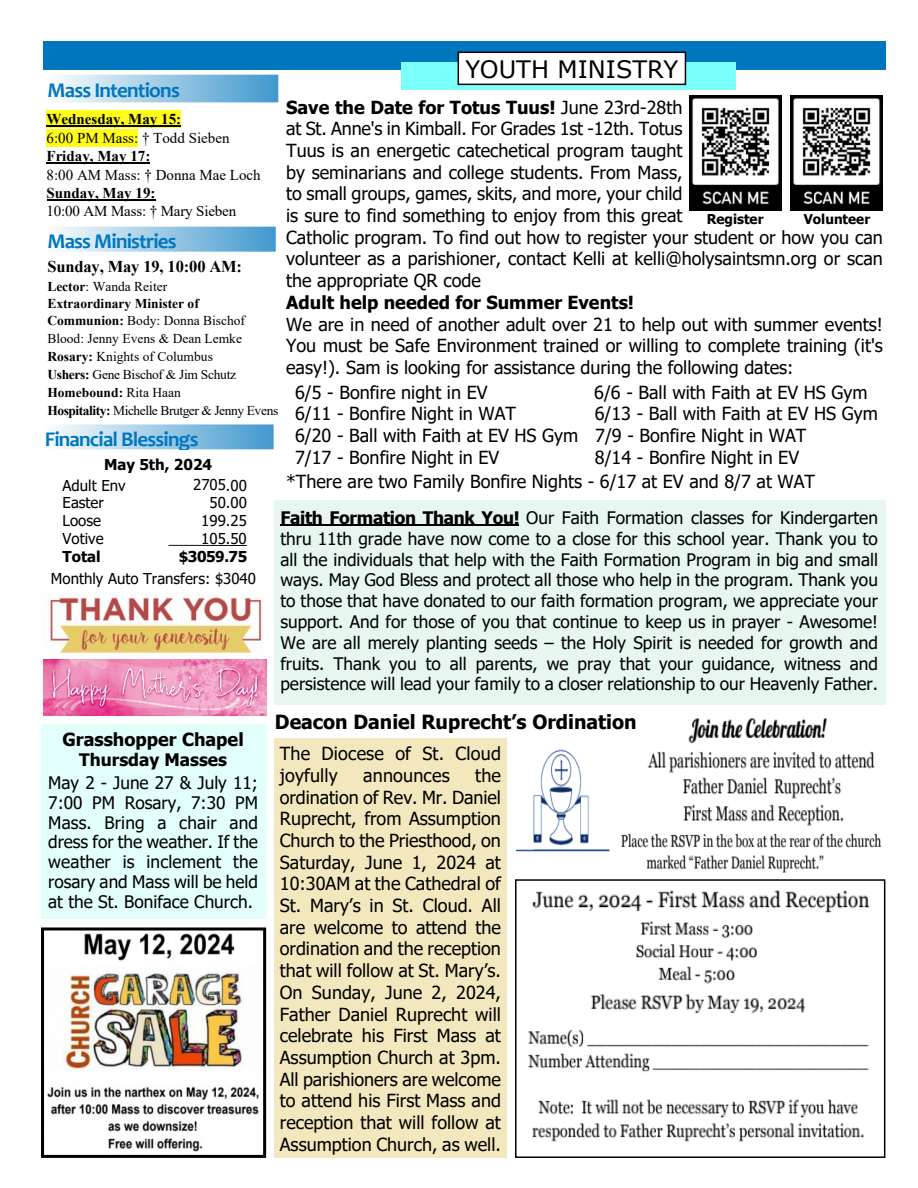
<style>
.page{position:relative;width:918px;height:1188px;background:#fff}
.page>*{position:absolute;margin:0;border:0;box-sizing:border-box;transform-origin:0 0}
.t1{font:24px "Verdana";color:#000}
.t2{font:700 21px "Candara";letter-spacing:-.035em;color:#0076be}
.t3{font:700 19.5px "Tahoma";color:#000}
.t4{font:18px/21.8px "Tahoma";color:#000}
.t5{font:700 18px "Tahoma";color:#000}
.t6{font:17.25px/20.9px "Tahoma";color:#000;text-align:justify}
.t7{font:700 17.25px "Tahoma";color:#000}
.t8{font:700 16.5px "Times New Roman";letter-spacing:-.01em;color:#000}
.t9{font:15px/17.9px "Tahoma";color:#000}
.t10{font:15px "Times New Roman";color:#000}
.t11{font:700 15px "Times New Roman";color:#000}
.t12{font:700 15px "Tahoma";color:#000}
.t13{font:13.5px/17.7px "Times New Roman";color:#000}
.t14{font:700 13.5px "Tahoma";color:#000}
.s1{font-weight:700}
</style>
<div class="page">
<div style="left:43px;top:41px;width:842px;height:29px;background:#0076be"></div>
<div style="left:47px;top:110px;width:134px;height:17px;background:#fffc18"></div>
<div style="left:47px;top:129px;width:91px;height:18px;background:#fffc18"></div>
<hr style="left:47px;top:125px;width:134px;height:2px;background:#000">
<hr style="left:47px;top:162px;width:103px;height:2px;background:#000">
<hr style="left:47px;top:199px;width:109px;height:2px;background:#000">
<img style="left:58px;top:75px;width:221px;height:28px">
<img style="left:57px;top:227px;width:218px;height:25px">
<img style="left:56px;top:424px;width:218px;height:26px">
<div style="left:274px;top:738px;width:233px;height:420px;background:#f3e8bd"></div>
<img style="left:50px;top:597px;width:212px;height:57px">
<hr style="left:169px;top:545px;width:78px;height:1px;background:#000">
<img style="left:515px;top:749px;width:95px;height:103px">
<img style="left:791px;top:96px;width:92px;height:114px">
<img style="left:689px;top:96px;width:93px;height:114px">
<img style="left:47px;top:933px;width:212px;height:219px">
<div style="left:41px;top:927px;width:225px;height:231px;border:3px solid #000"></div>
<div style="left:41px;top:725px;width:225px;height:194px;background:#e2fffb"></div>
<div style="left:274px;top:500px;width:611px;height:205px;background:#e7f6ef"></div>
<hr style="left:280px;top:524px;width:239px;height:2px;background:#000">
<div style="left:401px;top:62px;width:334px;height:28px;background:#7bfffb"></div>
<div style="left:458px;top:52px;width:227px;height:32px;background:#fff"></div>
<div style="left:458px;top:52px;width:228px;height:33px;border:2px solid #000"></div>
<img style="left:621px;top:833px;width:261px;height:40px">
<img style="left:647px;top:718px;width:228px;height:108px">
<div style="left:515px;top:879px;width:370px;height:279px;border:2px solid #000"></div>
<img style="left:528px;top:1030px;width:341px;height:112px">
<img style="left:590px;top:994px;width:215px;height:20px">
<img style="left:532px;top:890px;width:337px;height:23px">
<img style="left:635px;top:921px;width:122px;height:63px">
<img style="left:43px;top:660px;width:223px;height:56px">
<p class="t2" style="left:48px;top:81px;width:134px">Mass Intentions</p>
<h1 class="t1" style="left:465px;top:59px;width:215px">YOUTH MINISTRY</h1>
<p class="t4" style="left:286px;top:98px;width:598px"><span class="s1">Save the Date for Totus Tuus!</span> June 23rd-28th<br>at St. Anne's in Kimball. For Grades 1st -12th. Totus<br>Tuus is an energetic catechetical program taught<br>by seminarians and college students. From Mass,<br>to small groups, games, skits, and more, your child<br>is sure to find something to enjoy from this great<br>Catholic program. To find out how to register your student or how you can volunteer as a parishioner, contact Kelli at kelli@holysaintsmn.org or scan the appropriate QR code</p>
<p class="t5" style="left:286px;top:295px;width:349px">Adult help needed for Summer Events!</p>
<p class="t4" style="left:286px;top:315px;width:598px;text-align:justify">We are in need of another adult over 21 to help out with summer events!<br>You must be Safe Environment trained or willing to complete training (it's easy!). Sam is looking for assistance during the following dates:</p>
<p class="t4" style="left:295px;top:383px;width:194px">6/5 - Bonfire night in EV</p>
<p class="t4" style="left:594px;top:383px;width:275px">6/6 - Ball with Faith at EV HS Gym</p>
<p class="t4" style="left:295px;top:404px;width:222px">6/11 - Bonfire Night in WAT</p>
<p class="t11" style="left:47px;top:114px;width:136px">Wednesday, May 15:</p>
<p class="t10" style="left:47px;top:133px;width:185px">6:00 PM Mass: † Todd Sieben</p>
<p class="t11" style="left:47px;top:151px;width:105px">Friday, May 17:</p>
<p class="t10" style="left:47px;top:170px;width:216px">8:00 AM Mass: † Donna Mae Loch</p>
<p class="t11" style="left:47px;top:188px;width:110px">Sunday, May 19:</p>
<p class="t10" style="left:47px;top:206px;width:191px">10:00 AM Mass: † Mary Sieben</p>
<p class="t14" style="left:707px;top:213px;width:58px">Register</p>
<p class="t14" style="left:804px;top:213px;width:68px">Volunteer</p>
<p class="t2" style="left:47px;top:233px;width:131px">Mass Ministries</p>
<p class="t8" style="left:47px;top:261px;width:196px">Sunday, May 19, 10:00 AM:</p>
<p class="t13" style="left:47px;top:278px;width:233px"><span class="s1">Lector</span>: Wanda Reiter<br><span class="s1">Extraordinary Minister of<br>Communion:</span> Body: Donna Bischof<br>Blood: Jenny Evens &amp; Dean Lemke<br><span class="s1">Rosary:</span> Knights of Columbus<br><span class="s1">Ushers:</span> Gene Bischof &amp; Jim Schutz<br><span class="s1">Homebound:</span> Rita Haan<br><span class="s1">Hospitality:</span> Michelle Brutger &amp; Jenny Evens</p>
<p class="t4" style="left:295px;top:404px;width:584px;text-indent:300px">6/13 - Ball with Faith at EV HS Gym<br>6/20 - Ball with Faith at EV HS Gym 7/9 - Bonfire Night in WAT<br>7/17 - Bonfire Night in EV</p>
<p class="t2" style="left:45px;top:430px;width:155px">Financial Blessings</p>
<p class="t12" style="left:104px;top:458px;width:110px">May 5th, 2024</p>
<p class="t9" style="left:63px;top:477px;width:64px">Adult Env<br>Easter<br>Loose<br>Votive</p>
<p class="t12" style="left:63px;top:551px;width:40px">Total</p>
<p class="t9" style="left:51px;top:570px;width:207px">Monthly Auto Transfers: $3040</p>
<p class="t4" style="left:286px;top:446px;width:530px;line-height:24.8px;text-indent:309px">8/14 - Bonfire Night in EV *There are two Family Bonfire Nights - 6/17 at EV and 8/7 at WAT</p>
<p class="t9" style="left:193px;top:477px;width:55px;text-align:right">2705.00<br>50.00<br>199.25<br>105.50</p>
<p class="t12" style="left:179px;top:551px;width:70px">$3059.75</p>
<p class="t6" style="left:280px;top:509px;width:599px"><span class="s1">Faith Formation Thank You!</span> Our Faith Formation classes for Kindergarten thru 11th grade have now come to a close for this school year. Thank you to all the individuals that help with the Faith Formation Program in big and small ways. May God Bless and protect all those who help in the program. Thank you to those that have donated to our faith formation program, we appreciate your support. And for those of you that continue to keep us in prayer - Awesome!<br>We are all merely planting seeds – the Holy Spirit is needed for growth and fruits. Thank you to all parents, we pray that your guidance, witness and persistence will lead your family to a closer relationship to our Heavenly Father.</p>
<p class="t5" style="left:62px;top:733px;width:183px">Grasshopper Chapel</p>
<p class="t7" style="left:79px;top:753px;width:149px">Thursday Masses</p>
<p class="t6" style="left:48px;top:774px;width:211px;line-height:19.8px">May 2 - June 27 &amp; July 11; 7:00 PM Rosary, 7:30 PM Mass. Bring a chair and dress for the weather. If the weather is inclement the rosary and Mass will be held at the St. Boniface Church.</p>
<p class="t3" style="left:275px;top:714px;width:363px">Deacon Daniel Ruprecht’s Ordination</p>
<p class="t4" style="left:280px;top:744px;width:223px">The Diocese of St. Cloud joyfully</p>
<p class="t4" style="left:280px;top:766px;width:223px;text-align:justify;text-indent:195px">the ordination of Rev. Mr. Daniel Ruprecht, from Assumption Church to the Priesthood, on Saturday, June 1, 2024 at 10:30AM at the Cathedral of St. Mary’s in St. Cloud. All are welcome to attend the ordination and the reception that will follow at St. Mary’s.<br>On Sunday, June 2, 2024, Father Daniel Ruprecht will celebrate his First Mass at Assumption Church at 3pm.<br>All parishioners are welcome to attend his First Mass and reception that will follow at Assumption Church, as well.</p>
<p class="t4" style="left:363px;top:766px;width:88px">announces</p>
</div>
